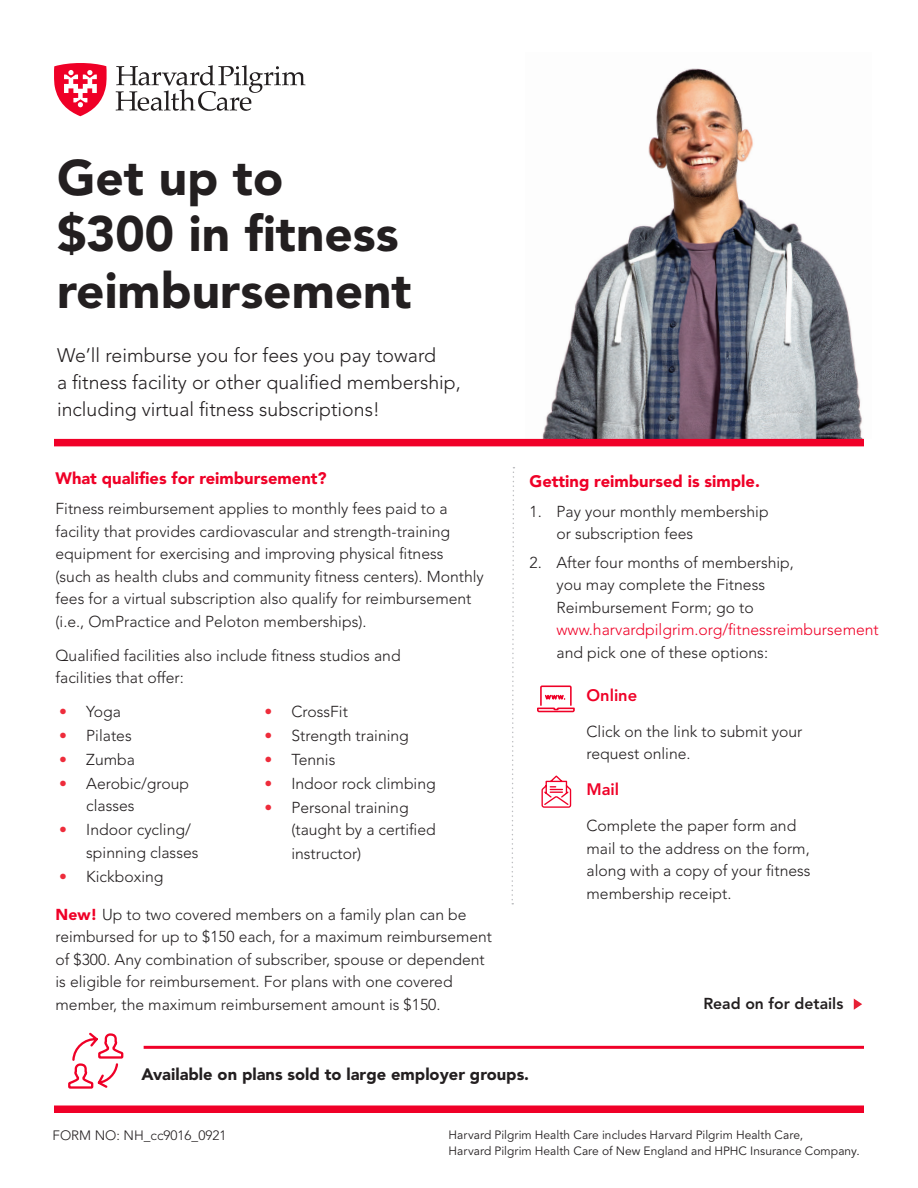
<style>
.page{position:relative;width:918px;height:1188px;background:#fff}
.page>*{position:absolute;margin:0;border:0;box-sizing:border-box;transform-origin:0 0}
.t1{font:900 49.5px/56.6px "Avenir LT Std";color:#231f20}
.t2{font:300 19.5px/27px "Avenir LT Std";color:#231f20}
.Main_body{font:900 16.5px "Avenir LT Std";color:#ef0027}
.t3{font:900 16.5px "Avenir LT Std";color:#231f20}
.Main_body-2{font:800 16.5px "Avenir LT Std";color:#ef0027}
.Main_body-3{font:300 15.75px/22.5px "Avenir LT Std";color:#231f20}
.Bullet{font:800 15.75px "Avenir LT Std";color:#231f20}
.Large_Code{font:300 13.5px "Avenir LT Std";color:#231f20}
.t4{font:12px/16.5px "Avenir LT Std";letter-spacing:.005em;color:#231f20}
.s1{color:#ee2c3b}
.s2{font-weight:900;color:#ef0027}
.s3{color:#ef0027}
</style>
<div class="page">
<img style="left:526px;top:68px;width:338px;height:371px">
<svg style="left:116px;top:65px;width:189px;height:46px"></svg>
<svg style="left:54px;top:63px;width:53px;height:53px"></svg>
<div style="left:54px;top:1106px;width:810px;height:7px;background:#f00028"></div>
<div style="left:54px;top:439px;width:810px;height:7px;background:#f00028"></div>
<svg style="left:511px;top:467px;width:4px;height:437px"></svg>
<svg style="left:854px;top:999px;width:8px;height:11px"></svg>
<svg style="left:537px;top:685px;width:38px;height:28px"></svg>
<svg style="left:541px;top:775px;width:31px;height:33px"></svg>
<svg style="left:68px;top:1033px;width:55px;height:56px"></svg>
<hr style="left:144px;top:1046px;width:720px;height:3px;background:#f00028">
<p class="t1" style="left:57px;top:149px;width:356px">Get up to $300 in fitness reimbursement</p>
<p class="t2" style="left:57px;top:342px;width:405px">We’ll reimburse you for fees you pay toward<br>a fitness facility or other qualified membership, including virtual fitness subscriptions!</p>
<p class="Main_body" style="left:56px;top:469px;width:273px">What qualifies for reimbursement?</p>
<p class="Main_body-3" style="left:56px;top:498px;width:430px">Fitness reimbursement applies to monthly fees paid to a facility that provides cardiovascular and strength-training equipment for exercising and improving physical fitness<br>(such as health clubs and community fitness centers). Monthly fees for a virtual subscription also qualify for reimbursement (i.e., OmPractice and Peloton memberships).</p>
<p class="Main_body-3" style="left:56px;top:644px;width:347px">Qualified facilities also include fitness studios and facilities that offer:</p>
<p class="Main_body-3" style="left:59px;top:700px;width:63px"><span class="s1">•</span> Yoga</p>
<p class="Main_body-3" style="left:59px;top:724px;width:74px"><span class="s1">•</span> Pilates</p>
<p class="Main_body-3" style="left:59px;top:748px;width:77px"><span class="s1">•</span> Zumba</p>
<p class="Main_body-3" style="left:86px;top:772px;width:104px;text-indent:-27px"><span class="s1">•</span> Aerobic/group classes</p>
<p class="Main_body-3" style="left:86px;top:819px;width:114px;text-indent:-27px"><span class="s1">•</span> Indoor cycling/ spinning classes</p>
<p class="Main_body-3" style="left:59px;top:865px;width:106px"><span class="s1">•</span> Kickboxing</p>
<p class="Main_body-3" style="left:264px;top:700px;width:85px"><span class="s1">•</span> CrossFit</p>
<p class="Main_body-3" style="left:264px;top:724px;width:146px"><span class="s1">•</span> Strength training</p>
<p class="Main_body-3" style="left:264px;top:748px;width:73px"><span class="s1">•</span> Tennis</p>
<p class="Main_body-3" style="left:264px;top:772px;width:173px"><span class="s1">•</span> Indoor rock climbing</p>
<p class="Main_body-3" style="left:291px;top:796px;width:146px;text-indent:-27px"><span class="s1">•</span> Personal training (taught by a certified</p>
<p class="Main_body-3" style="left:291px;top:843px;width:72px">instructor)</p>
<p class="Main_body-3" style="left:56px;top:903px;width:438px"><span class="s2">New!</span> Up to two covered members on a family plan can be reimbursed for up to $150 each, for a maximum reimbursement of $300. Any combination of subscriber, spouse or dependent is eligible for reimbursement. For plans with one covered member, the maximum reimbursement amount is $150.</p>
<p class="Main_body" style="left:530px;top:471px;width:232px">Getting reimbursed is simple.</p>
<p class="Main_body-3" style="left:556px;top:500px;width:214px;text-indent:-27px">1. Pay your monthly membership or subscription fees</p>
<p class="Main_body-3" style="left:556px;top:551px;width:324px;text-indent:-27px">2. After four months of membership,<br>you may complete the Fitness Reimbursement Form; go to <span class="s3">www.harvardpilgrim.org/fitnessreimbursement </span>and pick one of these options:</p>
<p class="Main_body-2" style="left:586px;top:685px;width:52px">Online</p>
<p class="Main_body-3" style="left:586px;top:720px;width:217px">Click on the link to submit your request online.</p>
<p class="Main_body-2" style="left:586px;top:780px;width:34px">Mail</p>
<p class="Main_body-3" style="left:586px;top:814px;width:226px">Complete the paper form and mail to the address on the form, along with a copy of your fitness membership receipt.</p>
<p class="Bullet" style="left:703px;top:994px;width:141px">Read on for details</p>
<p class="t3" style="left:141px;top:1065px;width:389px">Available on plans sold to large employer groups.</p>
<p class="Large_Code" style="left:52px;top:1127px;width:175px">FORM NO: NH_cc9016_0921</p>
<p class="t4" style="left:448px;top:1127px;width:413px">Harvard Pilgrim Health Care includes Harvard Pilgrim Health Care,<br>Harvard Pilgrim Health Care of New England and HPHC Insurance Company.</p>
</div>
